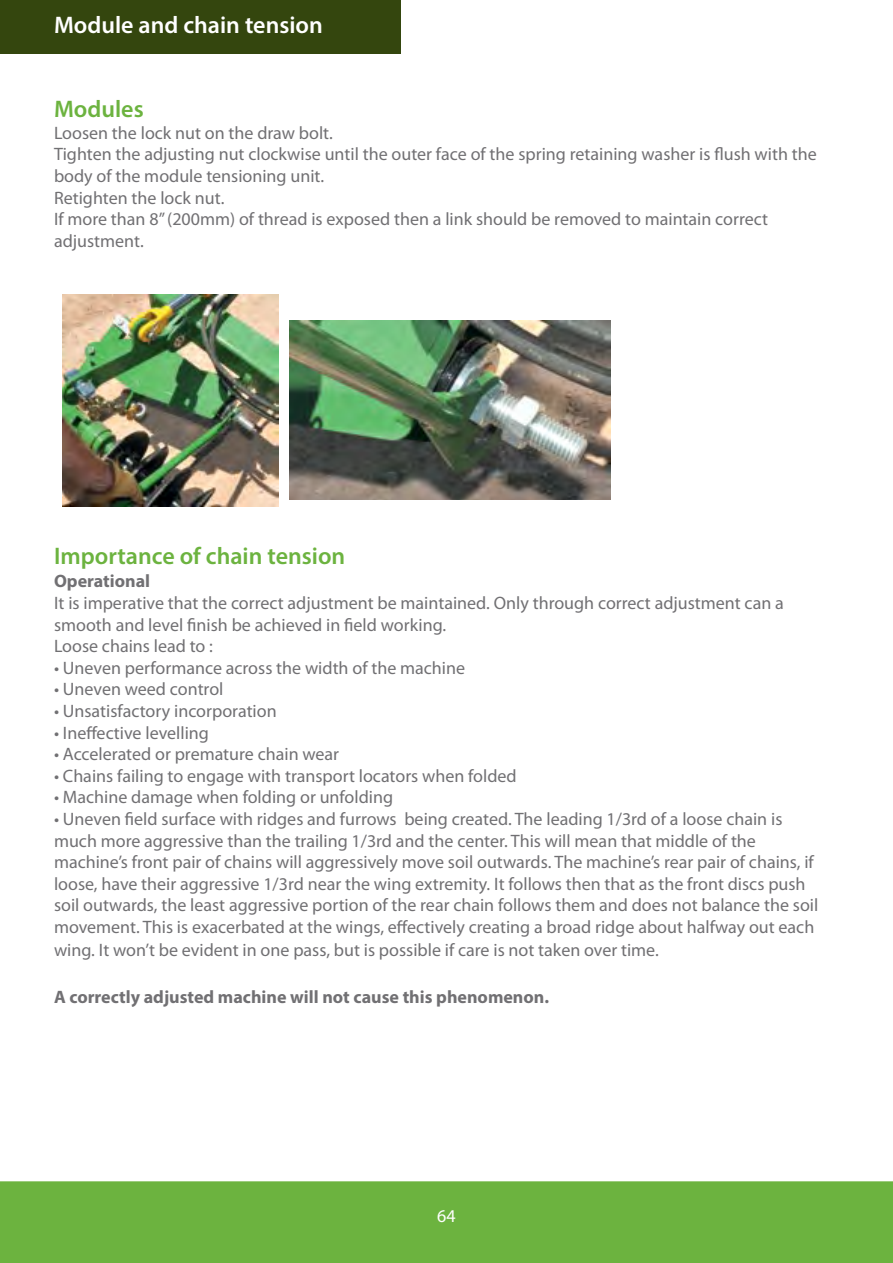
<style>
.page{position:relative;width:893px;height:1263px;background:#fff}
.page>*{position:absolute;margin:0;border:0;box-sizing:border-box;transform-origin:0 0}
.t1{font:600 24px "Myriad Pro";color:#6cb33f}
.t2{font:600 24px "Myriad Pro";color:#fff}
.t3{font:18px/21.6px "Myriad Pro";color:#717073}
.t4{font:700 18px "Myriad Pro";color:#717073}
.t5{font:18px "Myriad Pro";color:#fff}
</style>
<div class="page">
<div style="left:0;top:1181px;width:893px;height:82px;background:#6cb33f"></div>
<div style="left:0;top:0;width:401px;height:54px;background:#34460e"></div>
<img style="left:62px;top:294px;width:216px;height:213px">
<img style="left:290px;top:320px;width:320px;height:180px">
<h1 class="t2" style="left:54px;top:10px;width:270px">Module and chain tension</h1>
<h1 class="t1" style="left:54px;top:94px;width:91px">Modules</h1>
<p class="t3" style="left:54px;top:122px;width:764px">Loosen the lock nut on the draw bolt.<br>Tighten the adjusting nut clockwise until the outer face of the spring retaining washer is flush with the body of the module tensioning unit.<br>Retighten the lock nut.<br>If more than 8” (200mm) of thread is exposed then a link should be removed to maintain correct adjustment.</p>
<h1 class="t1" style="left:54px;top:541px;width:293px">Importance of chain tension</h1>
<p class="t4" style="left:54px;top:570px;width:98px">Operational</p>
<p class="t3" style="left:54px;top:592px;width:731px">It is imperative that the correct adjustment be maintained. Only through correct adjustment can a smooth and level finish be achieved in field working.<br>Loose chains lead to :</p>
<p class="t3" style="left:54px;top:657px;width:413px">• Uneven performance across the width of the machine</p>
<p class="t3" style="left:54px;top:679px;width:171px">• Uneven weed control</p>
<p class="t3" style="left:54px;top:700px;width:224px">• Unsatisfactory incorporation</p>
<p class="t3" style="left:54px;top:722px;width:156px">• Ineffective levelling</p>
<p class="t3" style="left:54px;top:744px;width:287px">• Accelerated or premature chain wear</p>
<p class="t3" style="left:54px;top:765px;width:464px">• Chains failing to engage with transport locators when folded</p>
<p class="t3" style="left:54px;top:787px;width:341px">• Machine damage when folding or unfolding</p>
<p class="t3" style="left:54px;top:808px;width:766px">• Uneven field surface with ridges and furrows being created. The leading 1/3rd of a loose chain is much more aggressive than the trailing 1/3rd and the center. This will mean that middle of the machine’s front pair of chains will aggressively move soil outwards. The machine’s rear pair of chains, if loose, have their aggressive 1/3rd near the wing extremity. It follows then that as the front discs push soil outwards, the least aggressive portion of the rear chain follows them and does not balance the soil movement. This is exacerbated at the wings, effectively creating a broad ridge about halfway out each</p>
<p class="t3" style="left:54px;top:940px;width:606px">wing. It won’t be evident in one pass, but is possible if care is not taken over time.</p>
<p class="t4" style="left:54px;top:985px;width:497px">A correctly adjusted machine will not cause this phenomenon.</p>
<p class="t5" style="left:437px;top:1206px;width:20px">64</p>
</div>
